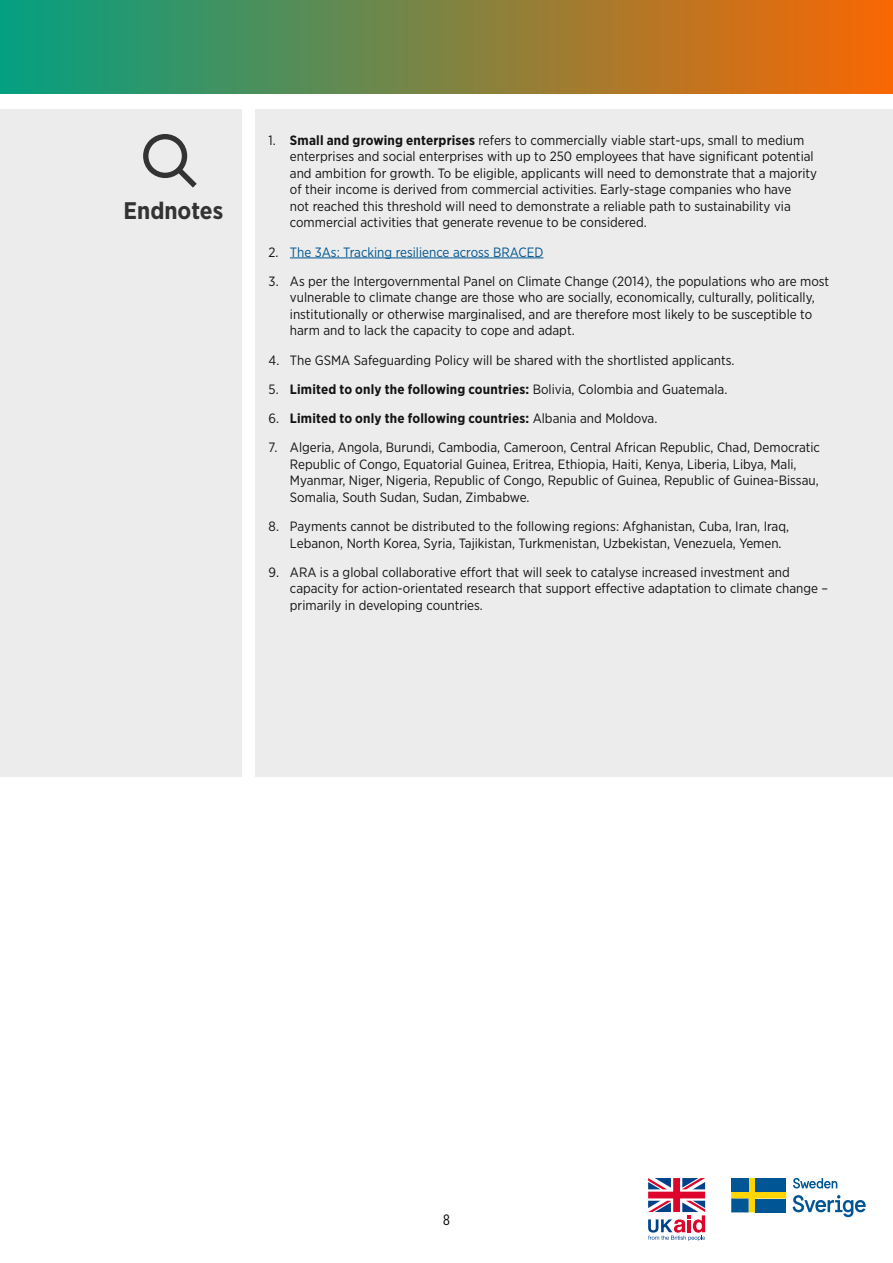
<style>
.page{position:relative;width:893px;height:1263px;background:#fff}
.page>*{position:absolute;margin:0;border:0;box-sizing:border-box;transform-origin:0 0}
.Section_head___white{font:700 24px "Gotham Narrow";color:#333334}
.t1{font:15px "Gotham X Narrow";color:#000}
.Footnotes_-_Followin{font:13.5px/16.5px "Gotham Narrow";color:#131313}
.Footnotes_-_Followin-2{font:700 13.5px "Gotham Narrow";letter-spacing:.015em;color:#131313}
.Footnotes_-_Followin-3{font:13.5px "Gotham Narrow";color:#00568f}
.s1{font-weight:700}
.s2{color:#131313}
.s3{font-weight:400}
</style>
<div class="page">
<svg style="left:648px;top:1178px;width:57px;height:63px"></svg>
<svg style="left:731px;top:1178px;width:55px;height:34px"></svg>
<div style="left:731px;top:1178px;width:18px;height:14px;background:#005694"></div>
<div style="left:755px;top:1198px;width:31px;height:14px;background:#005694"></div>
<div style="left:755px;top:1178px;width:31px;height:14px;background:#005694"></div>
<svg style="left:793px;top:1178px;width:44px;height:10px"></svg>
<svg style="left:793px;top:1195px;width:73px;height:22px"></svg>
<div style="left:0;top:0;width:893px;height:94px;background:linear-gradient(to right,#03a081,#fa6703)"></div>
<div style="left:0;top:109px;width:242px;height:668px;background:#ececec"></div>
<div style="left:255px;top:109px;width:638px;height:668px;background:#ececec"></div>
<svg style="left:143px;top:134px;width:54px;height:54px"></svg>
<hr style="left:290px;top:258px;width:253px;height:1px;background:#00568f">
<h2 class="Section_head___white" style="left:124px;top:196px;width:101px">Endnotes</h2>
<p class="Footnotes_-_Followin" style="left:290px;top:132px;width:529px;text-indent:-21px">1. <span class="s1">Small and growing enterprises</span> refers to commercially viable start-ups, small to medium enterprises and social enterprises with up to 250 employees that have significant potential and ambition for growth. To be eligible, applicants will need to demonstrate that a majority of their income is derived from commercial activities. Early-stage companies who have<br>not reached this threshold will need to demonstrate a reliable path to sustainability via commercial activities that generate revenue to be considered.</p>
<p class="Footnotes_-_Followin-3" style="left:269px;top:243px;width:276px"><span class="s2">2.</span> The 3As: Tracking resilience across BRACED</p>
<p class="Footnotes_-_Followin" style="left:290px;top:273px;width:541px;text-indent:-21px">3. As per the Intergovernmental Panel on Climate Change (2014), the populations who are most vulnerable to climate change are those who are socially, economically, culturally, politically, institutionally or otherwise marginalised, and are therefore most likely to be susceptible to harm and to lack the capacity to cope and adapt.</p>
<p class="Footnotes_-_Followin" style="left:269px;top:351px;width:467px">4. The GSMA Safeguarding Policy will be shared with the shortlisted applicants.</p>
<p class="Footnotes_-_Followin-2" style="left:269px;top:380px;width:460px"><span class="s3">5.</span> Limited to only the following countries: <span class="s3">Bolivia, Colombia and Guatemala.</span></p>
<p class="Footnotes_-_Followin-2" style="left:269px;top:410px;width:390px"><span class="s3">6.</span> Limited to only the following countries: <span class="s3">Albania and Moldova.</span></p>
<p class="Footnotes_-_Followin" style="left:290px;top:439px;width:532px;text-indent:-21px">7. Algeria, Angola, Burundi, Cambodia, Cameroon, Central African Republic, Chad, Democratic Republic of Congo, Equatorial Guinea, Eritrea, Ethiopia, Haiti, Kenya, Liberia, Libya, Mali, Myanmar, Niger, Nigeria, Republic of Congo, Republic of Guinea, Republic of Guinea-Bissau, Somalia, South Sudan, Sudan, Zimbabwe.</p>
<p class="Footnotes_-_Followin" style="left:290px;top:518px;width:501px;text-indent:-21px">8. Payments cannot be distributed to the following regions: Afghanistan, Cuba, Iran, Iraq,<br>Lebanon, North Korea, Syria, Tajikistan, Turkmenistan, Uzbekistan, Venezuela, Yemen.</p>
<p class="Footnotes_-_Followin" style="left:290px;top:564px;width:540px;text-indent:-21px">9. ARA is a global collaborative effort that will seek to catalyse increased investment and capacity for action-orientated research that support effective adaptation to climate change – primarily in developing countries.</p>
<p class="t1" style="left:443px;top:1211px;width:8px">8</p>
</div>
